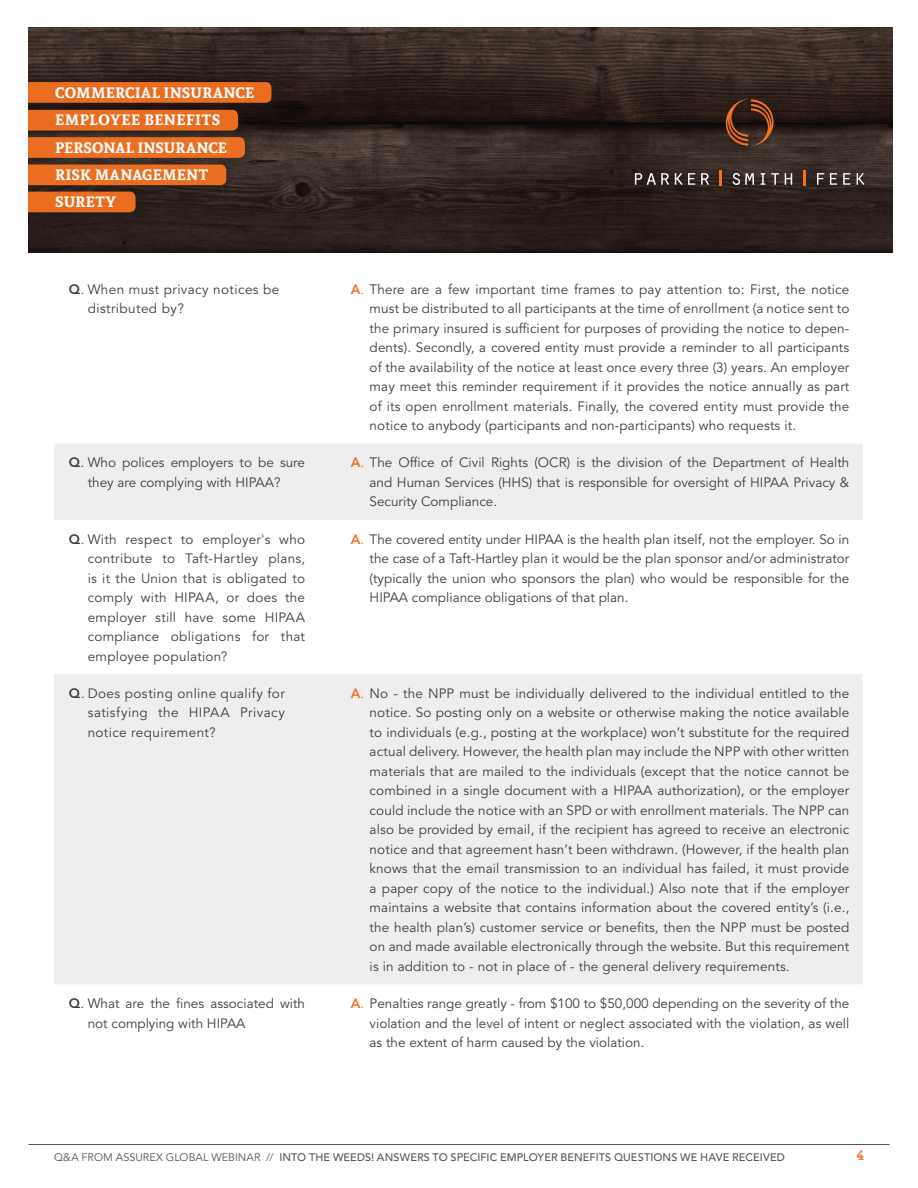
<style>
.page{position:relative;width:918px;height:1188px;background:#fff}
.page>*{position:absolute;margin:0;border:0;box-sizing:border-box;transform-origin:0 0}
.t1{font:700 15px/27.3px "Andada";letter-spacing:.015em;color:#fff}
.t2{font:13.5px/19.5px "Avenir LT Std";color:#3e3e3f;text-align:justify}
.t3{font:13.5px/19.5px "Avenir LT Std";letter-spacing:.03em;color:#3e3e3f}
.t4{font:700 13.5px "Andada";color:#f37121}
.t5{font:500 10.8px "Avenir LT Std";letter-spacing:.005em;color:#57585a}
.s1{font-weight:800}
.s2{font-weight:800;color:#f37121}
.s3{color:#f37121}
.s4{font-weight:400}
</style>
<div class="page">
<hr style="left:28px;top:1144px;width:862px;height:1px;background:#57585a">
<img style="left:28px;top:27px;width:864px;height:226px">
<div style="left:631px;top:96px;width:238px;height:96px;background:#231f20;opacity:.75"></div>
<svg style="left:726px;top:99px;width:48px;height:47px;background:#57311c"></svg>
<svg style="left:635px;top:173px;width:34px;height:12px"></svg>
<svg style="left:675px;top:173px;width:20px;height:12px"></svg>
<svg style="left:701px;top:173px;width:8px;height:12px"></svg>
<svg style="left:733px;top:173px;width:21px;height:12px"></svg>
<svg style="left:761px;top:173px;width:4px;height:12px"></svg>
<svg style="left:771px;top:173px;width:8px;height:12px"></svg>
<svg style="left:785px;top:173px;width:7px;height:12px"></svg>
<svg style="left:817px;top:173px;width:7px;height:12px"></svg>
<svg style="left:830px;top:173px;width:7px;height:12px"></svg>
<svg style="left:843px;top:173px;width:7px;height:12px"></svg>
<svg style="left:857px;top:173px;width:7px;height:12px"></svg>
<svg style="left:719px;top:170px;width:2px;height:16px"></svg>
<svg style="left:803px;top:170px;width:2px;height:16px"></svg>
<div style="left:13px;top:77px;width:268px;height:35px;background:#231f20;opacity:.75"></div>
<svg style="left:28px;top:82px;width:243px;height:21px;background:#e66b1f"></svg>
<div style="left:13px;top:105px;width:234px;height:35px;background:#231f20;opacity:.75"></div>
<div style="left:28px;top:110px;width:210px;height:21px;background:#e96c20"></div>
<div style="left:13px;top:132px;width:241px;height:35px;background:#382d29"></div>
<svg style="left:28px;top:137px;width:217px;height:21px;background:#e86d21"></svg>
<div style="left:13px;top:160px;width:223px;height:34px;background:#231f20;opacity:.75"></div>
<div style="left:28px;top:164px;width:198px;height:21px;background:#ea6d21"></div>
<div style="left:13px;top:187px;width:132px;height:34px;background:#231f20"></div>
<div style="left:28px;top:192px;width:108px;height:20px;background:#ea6d20"></div>
<div style="left:0;top:0;width:28px;height:270px;background:#fff"></div>
<svg style="left:54px;top:444px;width:809px;height:540px;fill:#eeeeef"></svg>
<p class="t1" style="left:55px;top:79px;width:201px">COMMERCIAL INSURANCE<br>EMPLOYEE BENEFITS<br>PERSONAL INSURANCE<br>RISK MANAGEMENT<br>SURETY</p>
<p class="t3" style="left:88px;top:280px;width:193px;text-indent:-19px"><span class="s1">Q</span>Q. When must privacy notices be distributed by?</p>
<p class="t2" style="left:370px;top:280px;width:481px;text-indent:-19px"><span class="s2">A</span><span class="s3">A.</span> There are a few important time frames to pay attention to: First, the notice must be distributed to all participants at the time of enrollment (a notice sent to the primary insured is sufficient for purposes of providing the notice to depen&shy;dents). Secondly, a covered entity must provide a reminder to all participants of the availability of the notice at least once every three (3) years. An employer may meet this reminder requirement if it provides the notice annually as part of its open enrollment materials. Finally, the covered entity must provide the notice to anybody (participants and non-participants) who requests it.</p>
<p class="t2" style="left:69px;top:453px;width:238px;text-align:center"><span class="s1">Q</span>Q. Who polices employers to be sure they are complying with HIPAA?</p>
<p class="t2" style="left:370px;top:453px;width:481px;text-indent:-19px"><span class="s2">A</span><span class="s3">A.</span> The Office of Civil Rights (OCR) is the division of the Department of Health and Human Services (HHS) that is responsible for oversight of HIPAA Privacy &amp; Security Compliance.</p>
<p class="t2" style="left:88px;top:530px;width:219px;text-indent:-19px"><span class="s1">Q</span>Q. With respect to employer's who contribute to Taft-Hartley plans, is it the Union that is obligated to comply with HIPAA, or does the employer still have some HIPAA compliance obligations for that employee population?</p>
<p class="t2" style="left:370px;top:530px;width:481px;text-indent:-19px"><span class="s2">A</span><span class="s3">A.</span> The covered entity under HIPAA is the health plan itself, not the employer. So in the case of a Taft-Hartley plan it would be the plan sponsor and/or administrator (typically the union who sponsors the plan) who would be responsible for the HIPAA compliance obligations of that plan.</p>
<p class="t2" style="left:88px;top:684px;width:199px;text-indent:-19px"><span class="s1">Q</span>Q. Does posting online qualify for satisfying the HIPAA Privacy notice requirement?</p>
<p class="t2" style="left:370px;top:684px;width:481px;text-indent:-19px"><span class="s2">A</span><span class="s3">A.</span> No - the NPP must be individually delivered to the individual entitled to the notice. So posting only on a website or otherwise making the notice available to individuals (e.g., posting at the workplace) won’t substitute for the required actual delivery. However, the health plan may include the NPP with other written materials that are mailed to the individuals (except that the notice cannot be combined in a single document with a HIPAA authorization), or the employer could include the notice with an SPD or with enrollment materials. The NPP can also be provided by email, if the recipient has agreed to receive an electronic notice and that agreement hasn’t been withdrawn. (However, if the health plan knows that the email transmission to an individual has failed, it must provide a paper copy of the notice to the individual.) Also note that if the employer maintains a website that contains information about the covered entity’s (i.e., the health plan’s) customer service or benefits, then the NPP must be posted on and made available electronically through the website. But this requirement is in addition to - not in place of - the general delivery requirements.</p>
<p class="t2" style="left:88px;top:994px;width:219px;text-indent:-19px"><span class="s1">Q</span>Q. What are the fines associated with not complying with HIPAA</p>
<p class="t2" style="left:370px;top:994px;width:481px;text-indent:-19px"><span class="s2">A</span><span class="s3">A.</span> Penalties range greatly - from $100 to $50,000 depending on the severity of the violation and the level of intent or neglect associated with the violation, as well as the extent of harm caused by the violation.</p>
<p class="t5" style="left:54px;top:1151px;width:732px"><span class="s4">Q&amp;A FROM ASSUREX GLOBAL WEBINAR //</span> INTO THE WEEDS! ANSWERS TO SPECIFIC EMPLOYER BENEFITS QUESTIONS WE HAVE RECEIVED</p>
<p class="t4" style="left:857px;top:1145px;width:9px">4</p>
</div>
